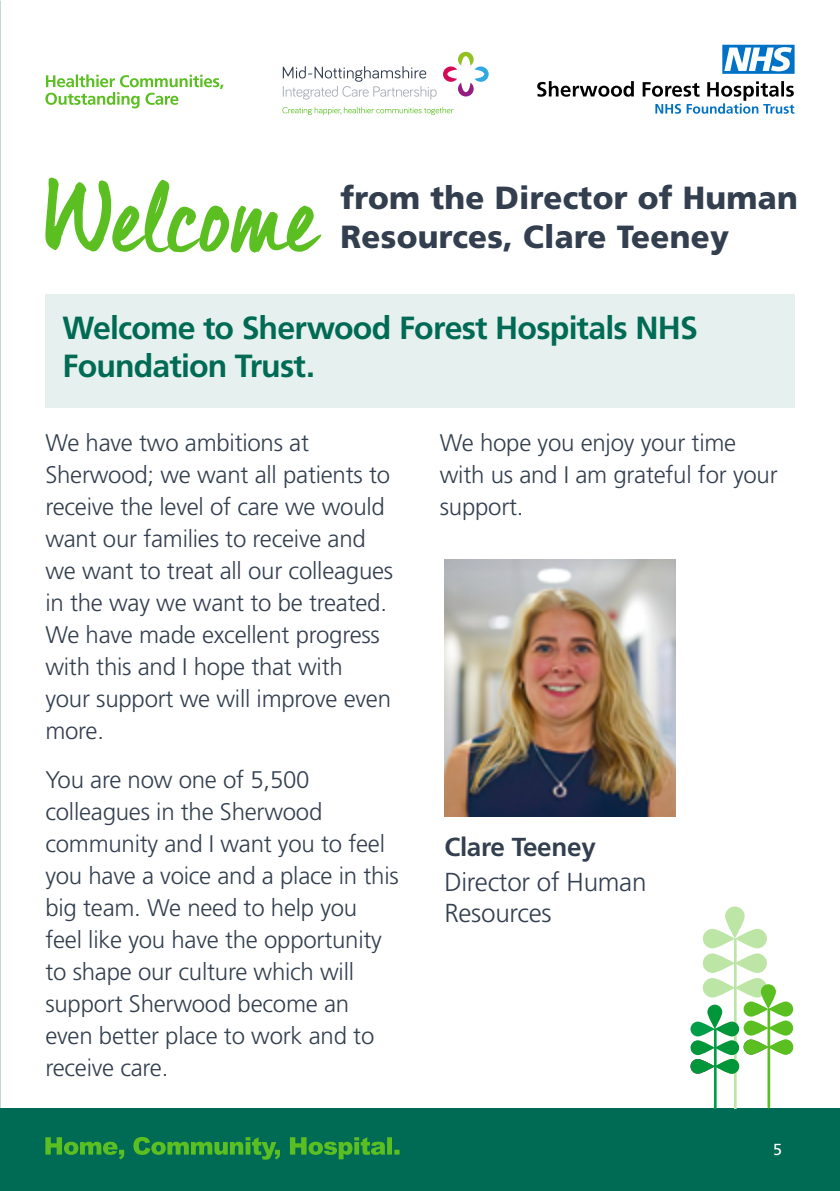
<style>
.page{position:relative;width:840px;height:1191px;background:#fff}
.page>*{position:absolute;margin:0;border:0;box-sizing:border-box;transform-origin:0 0}
.t1{font:700 96px "Quintus";letter-spacing:.015em;color:#5bbf21}
.t2{font:700 32px/38.4px "Frutiger";letter-spacing:-.025em;color:#006b54}
.t3{font:900 32px/38.4px "Frutiger";letter-spacing:.01em;color:#333f4f}
.t4{font:300 26px/31.2px "Frutiger";letter-spacing:-.01em;color:#333f4f}
.t5{font:700 26px "Frutiger";letter-spacing:-.01em;color:#333f4f}
.t6{font:300 24px/32px "Frutiger";letter-spacing:-.01em;color:#333f4f}
.t7{font:16px "Frutiger";color:#fff}
</style>
<div class="page">
<div style="left:0;top:1108px;width:839px;height:83px;background:#006b54"></div>
<svg style="left:45px;top:1137px;width:354px;height:22px"></svg>
<svg style="left:537px;top:81px;width:257px;height:33px"></svg>
<svg style="left:722px;top:45px;width:72px;height:29px"></svg>
<svg style="left:282px;top:66px;width:154px;height:34px"></svg>
<svg style="left:443px;top:52px;width:45px;height:44px"></svg>
<svg style="left:282px;top:107px;width:171px;height:8px"></svg>
<svg style="left:45px;top:74px;width:178px;height:34px"></svg>
<svg style="left:734px;top:978px;width:32px;height:19px"></svg>
<svg style="left:702px;top:978px;width:32px;height:19px"></svg>
<svg style="left:734px;top:953px;width:32px;height:20px"></svg>
<svg style="left:702px;top:953px;width:32px;height:20px"></svg>
<svg style="left:734px;top:928px;width:32px;height:20px"></svg>
<svg style="left:702px;top:928px;width:32px;height:20px"></svg>
<svg style="left:724px;top:906px;width:20px;height:32px"></svg>
<hr style="left:733px;top:939px;width:3px;height:175px;background:#bde6a6">
<svg style="left:768px;top:1039px;width:24px;height:15px"></svg>
<svg style="left:743px;top:1039px;width:25px;height:15px"></svg>
<svg style="left:768px;top:1020px;width:24px;height:15px"></svg>
<svg style="left:743px;top:1020px;width:25px;height:15px"></svg>
<svg style="left:768px;top:1001px;width:24px;height:15px"></svg>
<svg style="left:743px;top:1001px;width:25px;height:15px"></svg>
<svg style="left:760px;top:984px;width:15px;height:25px"></svg>
<hr style="left:767px;top:1009px;width:2px;height:98px;background:#5bbf21">
<svg style="left:714px;top:1059px;width:24px;height:14px"></svg>
<svg style="left:690px;top:1059px;width:24px;height:14px"></svg>
<svg style="left:714px;top:1040px;width:24px;height:15px"></svg>
<svg style="left:690px;top:1040px;width:24px;height:15px"></svg>
<svg style="left:714px;top:1021px;width:24px;height:15px"></svg>
<svg style="left:690px;top:1021px;width:24px;height:15px"></svg>
<svg style="left:707px;top:1004px;width:14px;height:25px"></svg>
<hr style="left:713px;top:1029px;width:3px;height:84px;background:#009e49">
<div style="left:45px;top:294px;width:749px;height:113px;background:#e6f0ee"></div>
<div style="left:700px;top:1108px;width:101px;height:13px;background:#006b54"></div>
<img style="left:444px;top:559px;width:231px;height:258px">
<h1 class="t1" style="left:45px;top:144px;width:273px">Welcome</h1>
<h2 class="t3" style="left:340px;top:178px;width:458px">from the Director of Human<br>Resources, Clare Teeney</h2>
<h2 class="t2" style="left:62px;top:308px;width:636px">Welcome to Sherwood Forest Hospitals NHS<br>Foundation Trust.</h2>
<p class="t6" style="left:45px;top:426px;width:349px">We have two ambitions at<br>Sherwood; we want all patients to receive the level of care we would want our families to receive and we want to treat all our colleagues in the way we want to be treated.<br>We have made excellent progress with this and I hope that with your support we will improve even more.</p>
<p class="t6" style="left:45px;top:763px;width:354px">You are now one of 5,500 colleagues in the Sherwood community and I want you to feel you have a voice and a place in this big team. We need to help you feel like you have the opportunity to shape our culture which will support Sherwood become an even better place to work and to receive care.</p>
<p class="t6" style="left:439px;top:426px;width:339px">We hope you enjoy your time with us and I am grateful for your support.</p>
<p class="t5" style="left:444px;top:831px;width:153px">Clare Teeney</p>
<p class="t4" style="left:444px;top:866px;width:203px">Director of Human<br>Resources</p>
<p class="t7" style="left:772px;top:1139px;width:10px">5</p>
</div>
